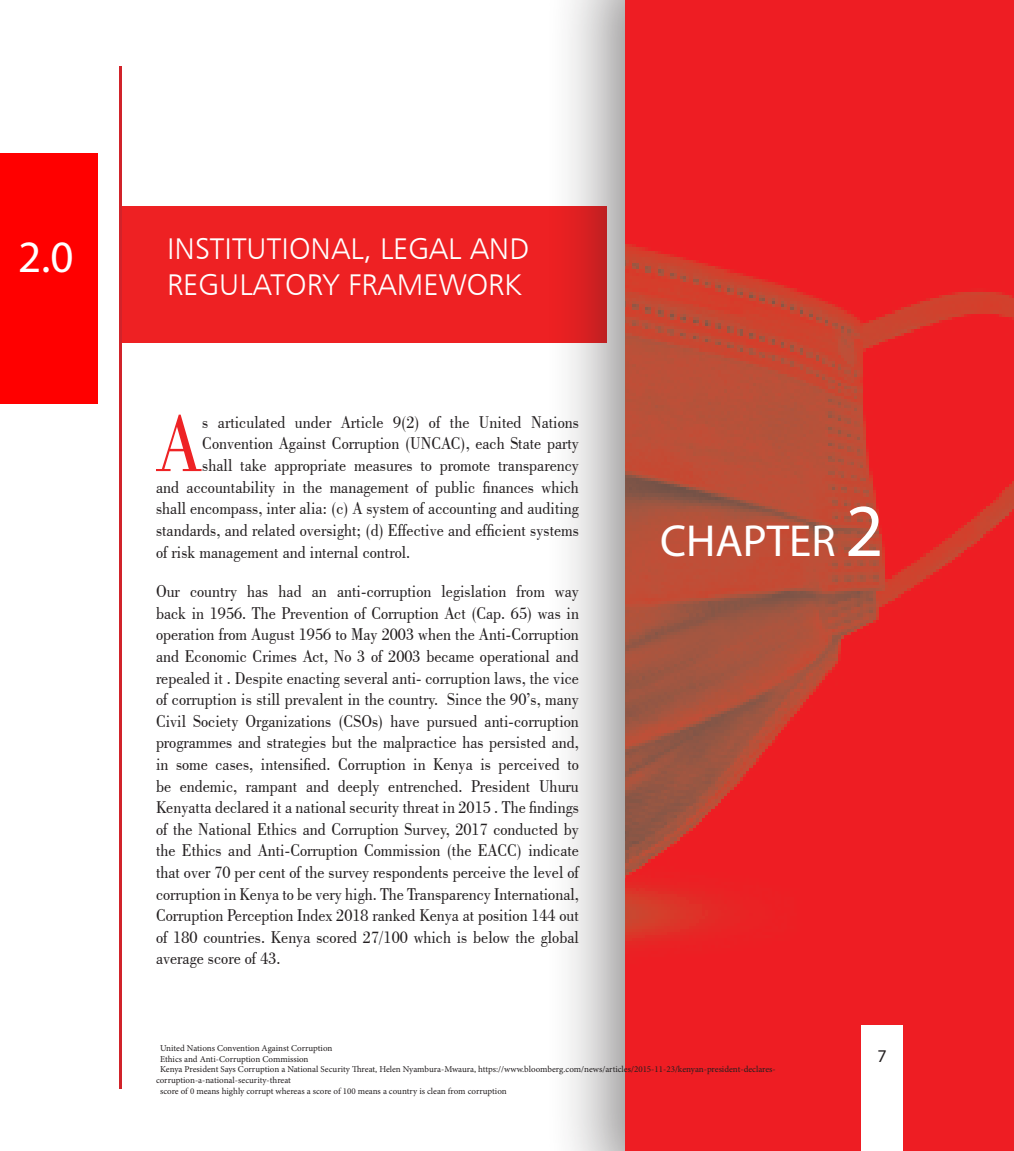
<style>
.page{position:relative;width:1014px;height:1151px;background:#fff}
.page>*{position:absolute;margin:0;border:0;box-sizing:border-box;transform-origin:0 0}
.t1{font:83.7px "Bodoni BT";color:#ee2325;scale:.9 1}
.t2{font:45px "Myriad Pro";color:#fff}
.t3{font:30px/36px "Humanist 777 BT Light B";color:#fff}
.t4{font:18px/21.6px "Bodoni BT";color:#231f20;text-align:justify;scale:.9 1}
.t5{font:18px "Myriad Pro";color:#231f20}
.t6{font:9px/10.8px "Minion Pro";color:#231f20}
.s1{font-size:75px}
</style>
<div class="page">
<div style="left:122px;top:206px;width:486px;height:137px;background:#ee2123"></div>
<div style="left:0;top:153px;width:97px;height:250px;background:#f00"></div>
<div style="left:544px;top:0;width:470px;height:1150px;background:#231f20;opacity:.5"></div>
<img style="left:626px;top:0;width:388px;height:1150px">
<hr style="left:119px;top:66px;width:3px;height:1023px;background:#d1232a">
<div style="left:861px;top:1025px;width:41px;height:125px;background:#fff"></div>
<p class="t2" style="left:18px;top:229px;width:57px">2.0</p>
<p class="t3" style="left:167px;top:230px;width:364px">INSTITUTIONAL, LEGAL AND<br>REGULATORY FRAMEWORK</p>
<p class="t1" style="left:155px;top:392px;width:54px">A</p>
<p class="t4" style="left:202px;top:411px;width:420px">s articulated under Article 9(2) of the United Nations</p>
<p class="t4" style="left:202px;top:432px;width:420px">Convention Against Corruption (UNCAC), each State party</p>
<p class="t4" style="left:202px;top:454px;width:420px">shall take appropriate measures to promote transparency</p>
<p class="t4" style="left:156px;top:475px;width:471px">and accountability in the management of public finances which</p>
<p class="t4" style="left:156px;top:497px;width:472px">shall encompass, inter alia: (c) A system of accounting and auditing</p>
<p class="t4" style="left:156px;top:519px;width:472px">standards, and related oversight; (d) Effective and efficient systems</p>
<p class="t4" style="left:156px;top:540px;width:284px">of risk management and internal control.</p>
<p class="t4" style="left:156px;top:580px;width:472px">Our country has had an anti-corruption legislation from way back in 1956. The Prevention of Corruption Act (Cap. 65) was in operation from August 1956 to May 2003 when the Anti-Corruption and Economic Crimes Act, No 3 of 2003 became operational and repealed it . Despite enacting several anti- corruption laws, the vice of corruption is still prevalent in the country. Since the 90’s, many Civil Society Organizations (CSOs) have pursued anti-corruption programmes and strategies but the malpractice has persisted and, in some cases, intensified. Corruption in Kenya is perceived to be endemic, rampant and deeply entrenched. President Uhuru Kenyatta declared it a national security threat in 2015 . The findings of the National Ethics and Corruption Survey, 2017 conducted by the Ethics and Anti-Corruption Commission (the EACC) indicate that over 70 per cent of the survey respondents perceive the level of corruption in Kenya to be very high. The Transparency International, Corruption Perception Index 2018 ranked Kenya at position 144 out of 180 countries. Kenya scored 27/100 which is below the global average score of 43.</p>
<p class="t2" style="left:660px;top:513px;width:225px">CHAPTER <span class="s1">2</span></p>
<p class="t6" style="left:160px;top:1042px;width:174px">United Nations Convention Against Corruption</p>
<p class="t6" style="left:160px;top:1053px;width:150px">Ethics and Anti-Corruption Commission</p>
<p class="t6" style="left:156px;top:1064px;width:621px;text-indent:4px">Kenya President Says Corruption a National Security Threat, Helen Nyambura-Mwaura, https://www.bloomberg.com/news/articles/2015-11-23/kenyan-president-declares&shy;corruption-a-national-security-threat</p>
<p class="t6" style="left:160px;top:1085px;width:348px">score of 0 means highly corrupt whereas a score of 100 means a country is clean from corruption</p>
<p class="t5" style="left:877px;top:1044px;width:11px">7</p>
</div>
